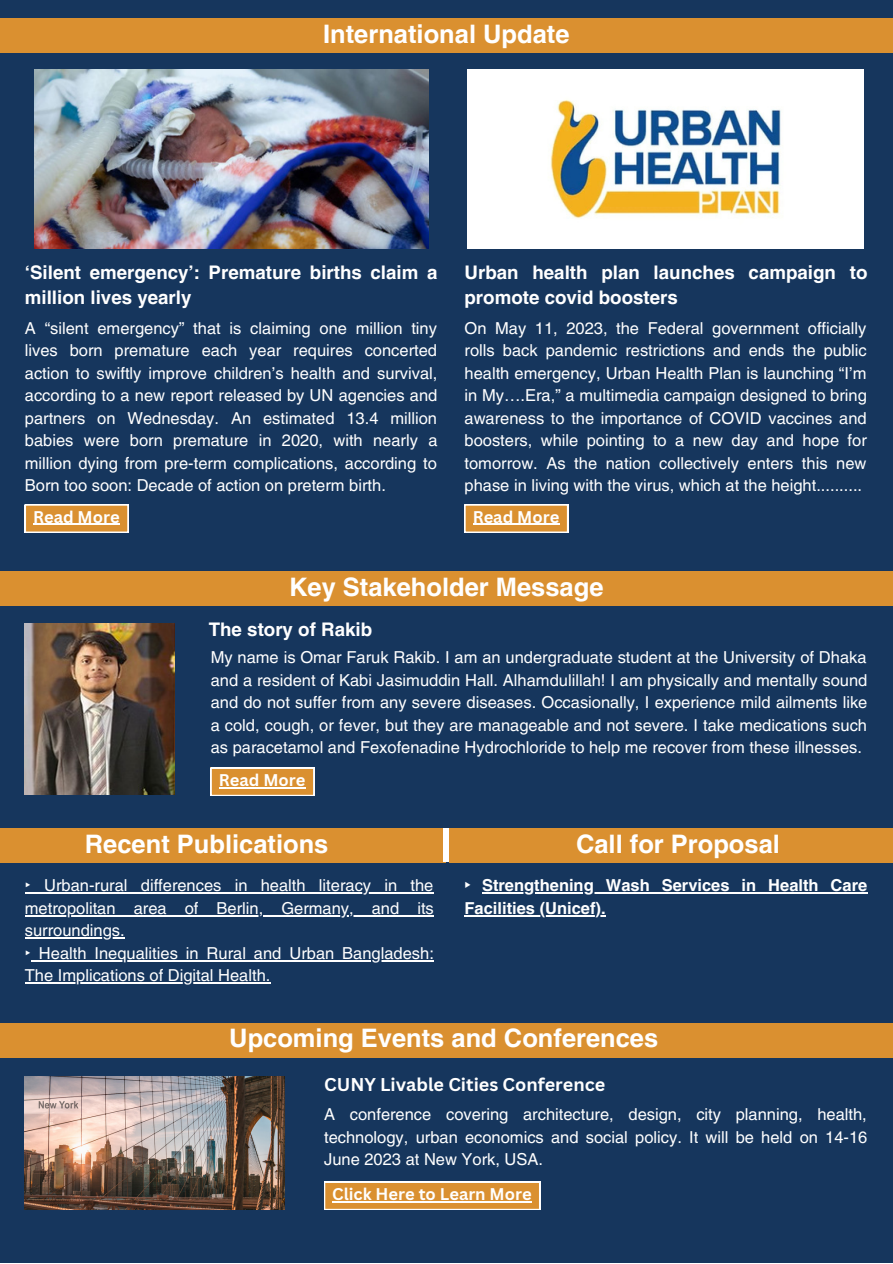
<style>
.page{position:relative;width:893px;height:1264px;background:#fff}
.page>*{position:absolute;margin:0;border:0;box-sizing:border-box;transform-origin:0 0}
.t1{font:700 25.5px "Helvetica LT Pro";color:#fff}
.t2{font:700 18.75px/25.8px "Helvetica LT Pro";color:#fff}
.t3{font:700 18px "Canva Sans";color:#fff}
.t4{font:16.5px/22.5px "Helvetica LT Pro";color:#fff;text-align:justify}
.t5{font:700 16.5px/22.5px "Helvetica LT Pro";color:#fff}
.t6{font:700 16.5px "Canva Sans";color:#fff}
.s1{font-family:"Noto Sans"}
</style>
<div class="page">
<div style="left:0;top:0;width:892px;height:1262px;background:#16365d"></div>
<div style="left:0;top:18px;width:892px;height:35px;background:#da9030"></div>
<svg style="left:25px;top:504px;width:103px;height:28px;background:#de9e4a"></svg>
<hr style="left:33px;top:524px;width:87px;height:1px;background:#fff">
<svg style="left:464px;top:504px;width:104px;height:28px;background:#de9f4c"></svg>
<hr style="left:472px;top:524px;width:87px;height:1px;background:#fff">
<div style="left:0;top:571px;width:892px;height:34px;background:#da9030"></div>
<svg style="left:211px;top:767px;width:103px;height:29px;background:#dfa150"></svg>
<hr style="left:219px;top:787px;width:86px;height:1px;background:#fff">
<div style="left:0;top:1022px;width:892px;height:35px;background:#da9030"></div>
<svg style="left:324px;top:1181px;width:216px;height:28px;background:#de9d49"></svg>
<hr style="left:332px;top:1201px;width:199px;height:1px;background:#fff">
<div style="left:0;top:828px;width:446px;height:34px;background:#da9030"></div>
<div style="left:449px;top:828px;width:443px;height:34px;background:#da9030"></div>
<div style="left:444px;top:828px;width:5px;height:33px;background:#fff"></div>
<img style="left:34px;top:69px;width:394px;height:179px">
<img style="left:468px;top:69px;width:395px;height:179px">
<img style="left:25px;top:623px;width:149px;height:171px">
<img style="left:25px;top:1076px;width:260px;height:133px">
<hr style="left:25px;top:892px;width:408px;height:1px;background:#fff">
<hr style="left:25px;top:915px;width:409px;height:1px;background:#fff">
<hr style="left:25px;top:937px;width:100px;height:1px;background:#fff">
<hr style="left:31px;top:960px;width:403px;height:1px;background:#fff">
<hr style="left:25px;top:982px;width:245px;height:1px;background:#fff">
<hr style="left:482px;top:892px;width:385px;height:1px;background:#fff">
<hr style="left:464px;top:915px;width:141px;height:1px;background:#fff">
<p class="t1" style="left:323px;top:25px;width:248px">International Update</p>
<p class="t2" style="left:25px;top:261px;width:414px">‘Silent emergency’: Premature births claim a million lives yearly</p>
<p class="t2" style="left:464px;top:261px;width:404px">Urban health plan launches campaign to promote covid boosters</p>
<p class="t4" style="left:25px;top:318px;width:414px">A “silent emergency” that is claiming one million tiny lives born premature each year requires concerted action to swiftly improve children’s health and survival, according to a new report released by UN agencies and partners on Wednesday. An estimated 13.4 million babies were born premature in 2020, with nearly a million dying from pre-term complications, according to Born too soon: Decade of action on preterm birth.</p>
<p class="t4" style="left:464px;top:318px;width:404px">On May 11, 2023, the Federal government officially rolls back pandemic restrictions and ends the public health emergency, Urban Health Plan is launching “I’m in My….Era,” a multimedia campaign designed to bring awareness to the importance of COVID vaccines and boosters, while pointing to a new day and hope for tomorrow. As the nation collectively enters this new phase in living with the virus, which at the height..........</p>
<p class="t6" style="left:33px;top:505px;width:88px">Read More</p>
<p class="t6" style="left:472px;top:505px;width:88px">Read More</p>
<p class="t1" style="left:289px;top:577px;width:316px">Key Stakeholder Message</p>
<p class="t2" style="left:209px;top:618px;width:165px">The story of Rakib</p>
<p class="t4" style="left:211px;top:647px;width:658px">My name is Omar Faruk Rakib. I am an undergraduate student at the University of Dhaka and a resident of Kabi Jasimuddin Hall. Alhamdulillah! I am physically and mentally sound and do not suffer from any severe diseases. Occasionally, I experience mild ailments like a cold, cough, or fever, but they are manageable and not severe. I take medications such as paracetamol and Fexofenadine Hydrochloride to help me recover from these illnesses.</p>
<p class="t6" style="left:219px;top:768px;width:88px">Read More</p>
<p class="t1" style="left:85px;top:834px;width:245px">Recent Publications</p>
<p class="t1" style="left:576px;top:834px;width:205px">Call for Proposal</p>
<p class="t4" style="left:25px;top:876px;width:410px"><span class="s1">‣</span> Urban-rural differences in health literacy in the metropolitan area of Berlin, Germany, and its surroundings.</p>
<p class="t4" style="left:25px;top:943px;width:410px"><span class="s1">‣</span> Health Inequalities in Rural and Urban Bangladesh:<br>The Implications of Digital Health.</p>
<p class="t5" style="left:464px;top:876px;width:404px"><span class="s1">‣</span> Strengthening Wash Services in Health Care<br>Facilities (Unicef).</p>
<p class="t1" style="left:229px;top:1029px;width:430px">Upcoming Events and Conferences</p>
<p class="t3" style="left:324px;top:1071px;width:282px">CUNY Livable Cities Conference</p>
<p class="t4" style="left:324px;top:1104px;width:544px">A conference covering architecture, design, city planning, health, technology, urban economics and social policy. It will be held on 14-16<br>June 2023 at New York, USA.</p>
<p class="t6" style="left:332px;top:1182px;width:201px">Click Here to Learn More</p>
</div>
